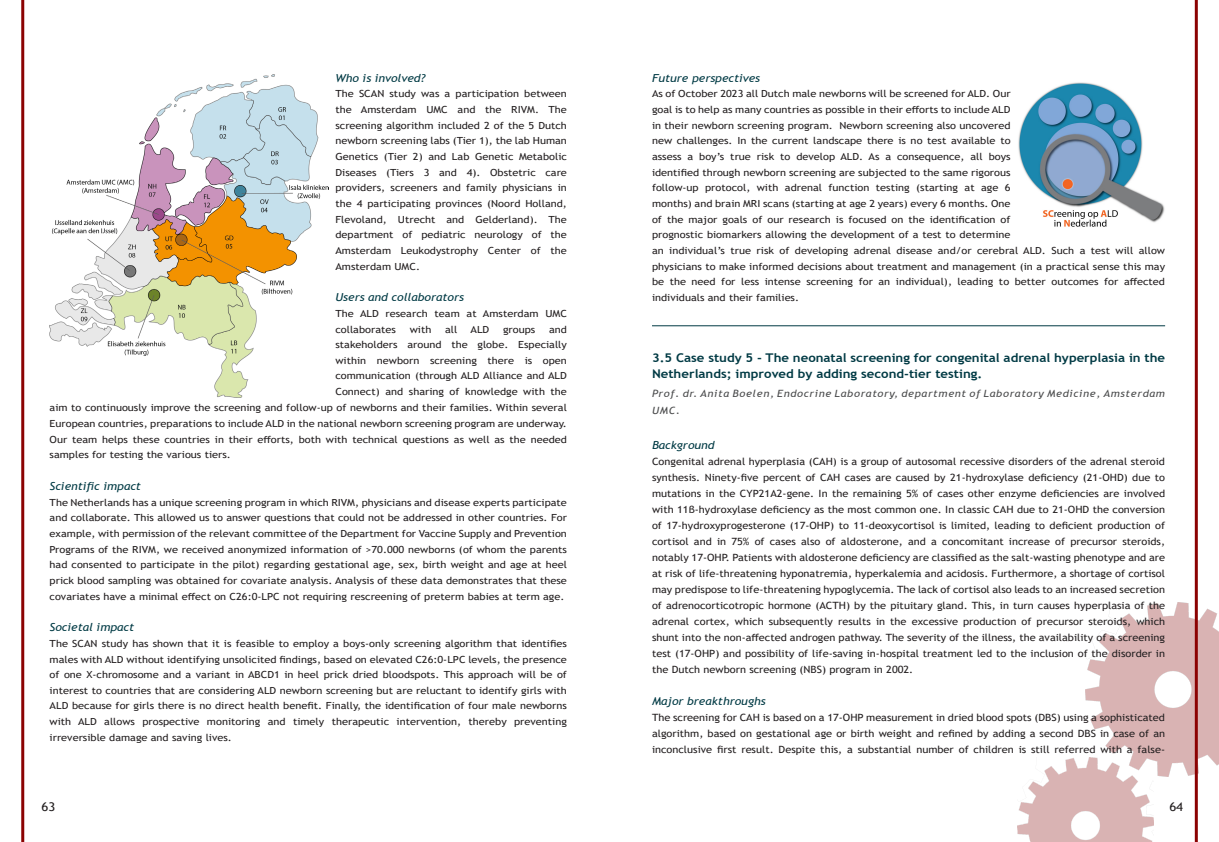
<style>
.page{position:relative;width:1219px;height:842px;background:#fff}
.page>*{position:absolute;margin:0;border:0;box-sizing:border-box;transform-origin:0 0}
.Titel_1{font:700 12px/16px "Trebuchet MS";color:#003a44;scale:1.1 1}
.t1{font:12px "Trebuchet MS";color:#231f20;scale:1.1 1}
.Titel_2{font:italic 11px "Trebuchet MS";color:#003a44;scale:1.1 1}
.Basis_alinea{font:10px/16px "Trebuchet MS";color:#231f20;text-align:justify;scale:1.1 1}
.ondertitel{font:italic 10px/17px "Trebuchet MS";letter-spacing:.06em;color:#4b4c4d;scale:1.1 1}
.Basis_alinea-2{font:9.8px/15.6px "Trebuchet MS";color:#231f20;text-align:justify;scale:1.12 1}
</style>
<div class="page">
<img style="left:1018px;top:758px;width:136px;height:84px">
<img style="left:1085px;top:602px;width:134px;height:175px">
<hr style="left:1195px;top:0;width:3px;height:842px;background:#8b0202">
<hr style="left:21px;top:0;width:3px;height:842px;background:#8b0202">
<img style="left:50px;top:74px;width:279px;height:323px">
<img style="left:1018px;top:82px;width:147px;height:145px">
<hr style="left:652px;top:325px;width:513px;height:1px;background:#003a44">
<p class="Titel_2" style="left:335px;top:71px;width:83px">Who is involved?</p>
<p class="Basis_alinea-2" style="left:335px;top:86px;width:208px">The SCAN study was a participation between the Amsterdam UMC and the RIVM. The screening algorithm included 2 of the 5 Dutch newborn screening labs (Tier 1), the lab Human Genetics (Tier 2) and Lab Genetic Metabolic Diseases (Tiers 3 and 4). Obstetric care providers, screeners and family physicians in the 4 participating provinces (Noord Holland, Flevoland, Utrecht and Gelderland). The department of pediatric neurology of the Amsterdam Leukodystrophy Center of the Amsterdam UMC.</p>
<p class="Titel_2" style="left:335px;top:291px;width:118px">Users and collaborators</p>
<p class="Basis_alinea-2" style="left:335px;top:306px;width:208px">The ALD research team at Amsterdam UMC collaborates</p>
<p class="Basis_alinea-2" style="left:410px;top:321px;width:21px">with</p>
<p class="Basis_alinea-2" style="left:445px;top:321px;width:12px">all</p>
<p class="Basis_alinea-2" style="left:470px;top:321px;width:18px">ALD</p>
<p class="Basis_alinea-2" style="left:503px;top:321px;width:30px">groups</p>
<p class="Basis_alinea-2" style="left:549px;top:321px;width:17px">and</p>
<p class="Basis_alinea-2" style="left:335px;top:337px;width:208px">stakeholders around the globe. Especially</p>
<p class="Basis_alinea-2" style="left:335px;top:352px;width:208px">within newborn screening there is open</p>
<p class="Basis_alinea-2" style="left:335px;top:368px;width:208px">communication (through ALD Alliance and ALD</p>
<p class="Basis_alinea-2" style="left:335px;top:384px;width:208px">Connect) and sharing of knowledge with the</p>
<p class="Basis_alinea-2" style="left:50px;top:400px;width:463px">aim to continuously improve the screening and follow-up of newborns and their families. Within several</p>
<p class="Basis_alinea-2" style="left:50px;top:416px;width:463px">European countries, preparations to include ALD in the national newborn screening program are underway.</p>
<p class="Basis_alinea-2" style="left:50px;top:431px;width:463px">Our team helps these countries in their efforts, both with technical questions as well as the needed</p>
<p class="Basis_alinea-2" style="left:50px;top:447px;width:163px">samples for testing the various tiers.</p>
<p class="Titel_2" style="left:50px;top:479px;width:85px">Scientific impact</p>
<p class="Basis_alinea-2" style="left:50px;top:494px;width:463px">The Netherlands has a unique screening program in which RIVM, physicians and disease experts participate and collaborate. This allowed us to answer questions that could not be addressed in other countries. For example, with permission of the relevant committee of the Department for Vaccine Supply and Prevention Programs of the RIVM, we received anonymized information of &gt;70.000 newborns (of whom the parents had consented to participate in the pilot) regarding gestational age, sex, birth weight and age at heel prick blood sampling was obtained for covariate analysis. Analysis of these data demonstrates that these covariates have a minimal effect on C26:0-LPC not requiring rescreening of preterm babies at term age.</p>
<p class="Titel_2" style="left:50px;top:621px;width:78px">Societal impact</p>
<p class="Basis_alinea-2" style="left:50px;top:635px;width:463px">The SCAN study has shown that it is feasible to employ a boys-only screening algorithm that identifies males with ALD without identifying unsolicited findings, based on elevated C26:0-LPC levels, the presence of one X-chromosome and a variant in ABCD1 in heel prick dried bloodspots. This approach will be of interest to countries that are considering ALD newborn screening but are reluctant to identify girls with ALD because for girls there is no direct health benefit. Finally, the identification of four male newborns with ALD allows prospective monitoring and timely therapeutic intervention, thereby preventing irreversible damage and saving lives.</p>
<p class="Titel_2" style="left:652px;top:71px;width:100px">Future perspectives</p>
<p class="Basis_alinea-2" style="left:652px;top:86px;width:460px;text-align:left">As of October 2023 all Dutch male newborns will be screened for ALD. Our<br>goal is to help as many countries as possible in their efforts to include ALD<br>in their newborn screening program. Newborn screening also uncovered<br>new challenges. In the current landscape there is no test available to<br>assess a boy’s true risk to develop ALD. As a consequence, all boys<br>identified through newborn screening are subjected to the same rigorous<br>follow-up protocol, with adrenal function testing (starting at age 6<br>months) and brain MRI scans (starting at age 2 years) every 6 months. One<br>of the major goals of our research is focused on the identification of<br>prognostic biomarkers allowing the development of a test to determine<br>an individual’s true risk of developing adrenal disease and/or cerebral ALD. Such a test will allow physicians to make informed decisions about treatment and management (in a practical sense this may be the need for less intense screening for an individual), leading to better outcomes for affected individuals and their families.</p>
<p class="Titel_1" style="left:652px;top:350px;width:468px">3.5 Case study 5 - The neonatal screening for congenital adrenal hyperplasia in the<br>Netherlands; improved by adding second-tier testing.</p>
<p class="ondertitel" style="left:652px;top:385px;width:468px">Prof. dr. Anita Boelen, Endocrine Laboratory, department of Laboratory Medicine, Amsterdam<br>UMC.</p>
<p class="Titel_2" style="left:652px;top:438px;width:58px">Background</p>
<p class="Basis_alinea" style="left:652px;top:453px;width:468px">Congenital adrenal hyperplasia (CAH) is a group of autosomal recessive disorders of the adrenal steroid synthesis. Ninety-five percent of CAH cases are caused by 21-hydroxylase deficiency (21-OHD) due to mutations in the CYP21A2-gene. In the remaining 5% of cases other enzyme deficiencies are involved with 11β-hydroxylase deficiency as the most common one. In classic CAH due to 21-OHD the conversion of 17-hydroxyprogesterone (17-OHP) to 11-deoxycortisol is limited, leading to deficient production of cortisol and in 75% of cases also of aldosterone, and a concomitant increase of precursor steroids, notably 17-OHP. Patients with aldosterone deficiency are classified as the salt-wasting phenotype and are at risk of life-threatening hyponatremia, hyperkalemia and acidosis. Furthermore, a shortage of cortisol may predispose to life-threatening hypoglycemia. The lack of cortisol also leads to an increased secretion of adrenocorticotropic hormone (ACTH) by the pituitary gland. This, in turn causes hyperplasia of the adrenal cortex, which subsequently results in the excessive production of precursor steroids, which shunt into the non-affected androgen pathway. The severity of the illness, the availability of a screening test (17-OHP) and possibility of life-saving in-hospital treatment led to the inclusion of the disorder in the Dutch newborn screening (NBS) program in 2002.</p>
<p class="Titel_2" style="left:652px;top:694px;width:105px">Major breakthroughs</p>
<p class="Basis_alinea" style="left:652px;top:709px;width:468px">The screening for CAH is based on a 17-OHP measurement in dried blood spots (DBS) using a sophisticated algorithm, based on gestational age or birth weight and refined by adding a second DBS in case of an inconclusive first result. Despite this, a substantial number of children is still referred with a false-</p>
<p class="t1" style="left:41px;top:799px;width:14px">63</p>
<p class="t1" style="left:1169px;top:799px;width:14px">64</p>
</div>
